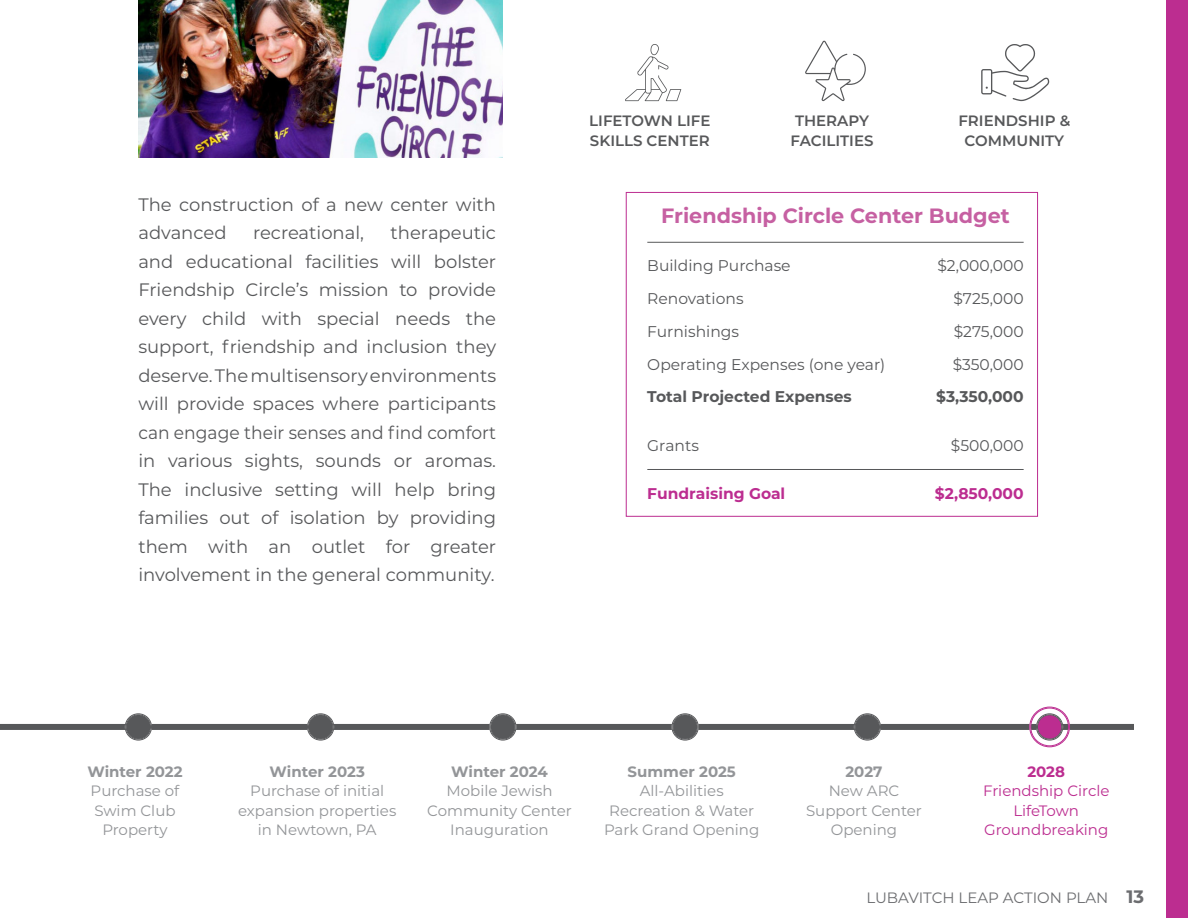
<style>
.page{position:relative;width:1188px;height:918px;background:#fff}
.page>*{position:absolute;margin:0;border:0;box-sizing:border-box;transform-origin:0 0}
.t1{font:700 20.7px "Montserrat";color:#c660a2}
.t2{font:18px/28.5px "Montserrat";color:#57585a}
.t3{font:15.6px "Montserrat";color:#57585a}
.t4{font:700 15.6px "Montserrat";color:#57585a}
.t5{font:700 15.6px "Montserrat";color:#bc2d90}
.t6{font:15px/19.5px "Montserrat";color:#939598;text-align:center}
.t7{font:600 15px/19.5px "Montserrat";color:#57585a}
.t8{font:700 15px "Montserrat";color:#939598}
.t9{font:15px "Montserrat";color:#bc2d90}
.t10{font:15px "Montserrat";color:#6c6d70}
.t11{font:700 15px "Montserrat";color:#bc2d90}
.s1{font-weight:700;font-size:18px}
</style>
<div class="page">
<div style="left:3px;top:724px;width:1128px;height:6px;background:#57585a"></div>
<div style="left:126px;top:714px;width:25px;height:26px;background:#57585a;border-radius:50%"></div>
<div style="left:125px;top:713px;width:27px;height:27px;border:2px solid #fff;border-radius:50%"></div>
<div style="left:125px;top:713px;width:27px;height:27px;border:1px solid #57585a;border-radius:50%"></div>
<div style="left:126px;top:715px;width:25px;height:24px;border:1px solid #57585a;border-radius:50%"></div>
<div style="left:672px;top:714px;width:26px;height:26px;background:#57585a;border-radius:50%"></div>
<div style="left:672px;top:713px;width:27px;height:27px;border:2px solid #fff;border-radius:50%"></div>
<div style="left:672px;top:713px;width:27px;height:27px;border:1px solid #57585a;border-radius:50%"></div>
<div style="left:673px;top:715px;width:24px;height:24px;border:1px solid #57585a;border-radius:50%"></div>
<div style="left:308px;top:714px;width:25px;height:26px;background:#57585a;border-radius:50%"></div>
<div style="left:307px;top:713px;width:27px;height:27px;border:2px solid #fff;border-radius:50%"></div>
<div style="left:307px;top:713px;width:27px;height:27px;border:1px solid #57585a;border-radius:50%"></div>
<div style="left:308px;top:715px;width:25px;height:24px;border:1px solid #57585a;border-radius:50%"></div>
<div style="left:490px;top:714px;width:26px;height:26px;background:#57585a;border-radius:50%"></div>
<div style="left:489px;top:713px;width:27px;height:27px;border:2px solid #fff;border-radius:50%"></div>
<div style="left:489px;top:713px;width:27px;height:27px;border:1px solid #57585a;border-radius:50%"></div>
<div style="left:491px;top:715px;width:24px;height:24px;border:1px solid #57585a;border-radius:50%"></div>
<div style="left:855px;top:714px;width:25px;height:26px;background:#57585a;border-radius:50%"></div>
<div style="left:854px;top:713px;width:27px;height:27px;border:2px solid #fff;border-radius:50%"></div>
<div style="left:854px;top:713px;width:27px;height:27px;border:1px solid #57585a;border-radius:50%"></div>
<div style="left:855px;top:715px;width:25px;height:24px;border:1px solid #57585a;border-radius:50%"></div>
<div style="left:1029px;top:707px;width:41px;height:40px;border:2px solid #fff;border-radius:50%"></div>
<div style="left:1029px;top:707px;width:41px;height:40px;border:1px solid #bc2d90;border-radius:50%"></div>
<div style="left:1031px;top:708px;width:38px;height:38px;border:1px solid #bc2d90;border-radius:50%"></div>
<img style="left:138px;top:0;width:365px;height:158px">
<svg style="left:805px;top:41px;width:61px;height:60px"></svg>
<svg style="left:981px;top:44px;width:68px;height:57px"></svg>
<svg style="left:625px;top:44px;width:56px;height:57px"></svg>
<hr style="left:647px;top:242px;width:377px;height:1px;background:#57585a">
<hr style="left:647px;top:469px;width:377px;height:1px;background:#57585a">
<div style="left:1166px;top:0;width:22px;height:918px;background:#bc2d90"></div>
<div style="left:1037px;top:714px;width:25px;height:26px;background:#bc2d90;border-radius:50%"></div>
<div style="left:1036px;top:713px;width:27px;height:27px;border:2px solid #fff;border-radius:50%"></div>
<div style="left:1036px;top:713px;width:27px;height:27px;border:1px solid #57585a;border-radius:50%"></div>
<div style="left:1037px;top:715px;width:25px;height:24px;border:1px solid #57585a;border-radius:50%"></div>
<div style="left:626px;top:192px;width:412px;height:325px;border:1px solid #bc2d90"></div>
<p class="t2" style="left:138px;top:189px;width:359px">The construction of a new center with advanced</p>
<p class="t2" style="left:138px;top:218px;width:359px;text-align:justify;text-indent:252px">therapeutic and educational facilities will bolster Friendship Circle’s mission to provide every child with special needs the support, friendship and inclusion they deserve. The multisensory environments will provide spaces where participants can engage their senses and find comfort in various sights, sounds or aromas.<br>The inclusive setting will help bring families out of isolation by providing them with an outlet for greater involvement in the general community.</p>
<p class="t2" style="left:253px;top:218px;width:113px">recreational,</p>
<p class="t7" style="left:589px;top:111px;width:123px">LIFETOWN LIFE</p>
<p class="t7" style="left:590px;top:130px;width:121px">SKILLS CENTER</p>
<p class="t7" style="left:791px;top:111px;width:84px">THERAPY<br>FACILITIES</p>
<p class="t7" style="left:958px;top:111px;width:113px;text-align:center">FRIENDSHIP &amp;<br>COMMUNITY</p>
<p class="t1" style="left:661px;top:201px;width:350px">Friendship Circle Center Budget</p>
<p class="t3" style="left:647px;top:255px;width:145px">Building Purchase</p>
<p class="t3" style="left:937px;top:255px;width:88px">$2,000,000</p>
<p class="t3" style="left:647px;top:288px;width:98px">Renovations</p>
<p class="t3" style="left:954px;top:288px;width:72px">$725,000</p>
<p class="t3" style="left:647px;top:321px;width:93px">Furnishings</p>
<p class="t3" style="left:954px;top:321px;width:71px">$275,000</p>
<p class="t3" style="left:647px;top:353px;width:239px">Operating Expenses (one year)</p>
<p class="t3" style="left:953px;top:353px;width:72px">$350,000</p>
<p class="t4" style="left:647px;top:386px;width:206px">Total Projected Expenses</p>
<p class="t4" style="left:936px;top:386px;width:89px">$3,350,000</p>
<p class="t3" style="left:647px;top:435px;width:53px">Grants</p>
<p class="t3" style="left:951px;top:435px;width:74px">$500,000</p>
<p class="t5" style="left:647px;top:482px;width:140px">Fundraising Goal</p>
<p class="t5" style="left:935px;top:482px;width:90px">$2,850,000</p>
<p class="t8" style="left:87px;top:760px;width:97px">Winter 2022</p>
<p class="t6" style="left:91px;top:781px;width:90px">Purchase of<br>Swim Club<br>Property</p>
<p class="t8" style="left:270px;top:760px;width:97px">Winter 2023</p>
<p class="t6" style="left:238px;top:781px;width:160px">Purchase of initial expansion properties in Newtown, PA</p>
<p class="t8" style="left:451px;top:760px;width:98px">Winter 2024</p>
<p class="t6" style="left:427px;top:781px;width:146px">Mobile Jewish<br>Community Center</p>
<p class="t6" style="left:450px;top:820px;width:100px">Inauguration</p>
<p class="t8" style="left:628px;top:760px;width:110px">Summer 2025</p>
<p class="t6" style="left:604px;top:781px;width:157px">All-Abilities<br>Recreation &amp; Water<br>Park Grand Opening</p>
<p class="t8" style="left:845px;top:760px;width:39px">2027</p>
<p class="t6" style="left:829px;top:781px;width:72px">New ARC</p>
<p class="t6" style="left:806px;top:800px;width:117px">Support Center</p>
<p class="t6" style="left:831px;top:820px;width:68px">Opening</p>
<p class="t11" style="left:1027px;top:760px;width:39px">2028</p>
<p class="t9" style="left:983px;top:780px;width:128px">Friendship Circle</p>
<p class="t9" style="left:1013px;top:800px;width:67px">LifeTown</p>
<p class="t9" style="left:984px;top:819px;width:126px">Groundbreaking</p>
<p class="t10" style="left:866px;top:887px;width:279px">LUBAVITCH LEAP ACTION PLAN <span class="s1">13</span></p>
</div>
